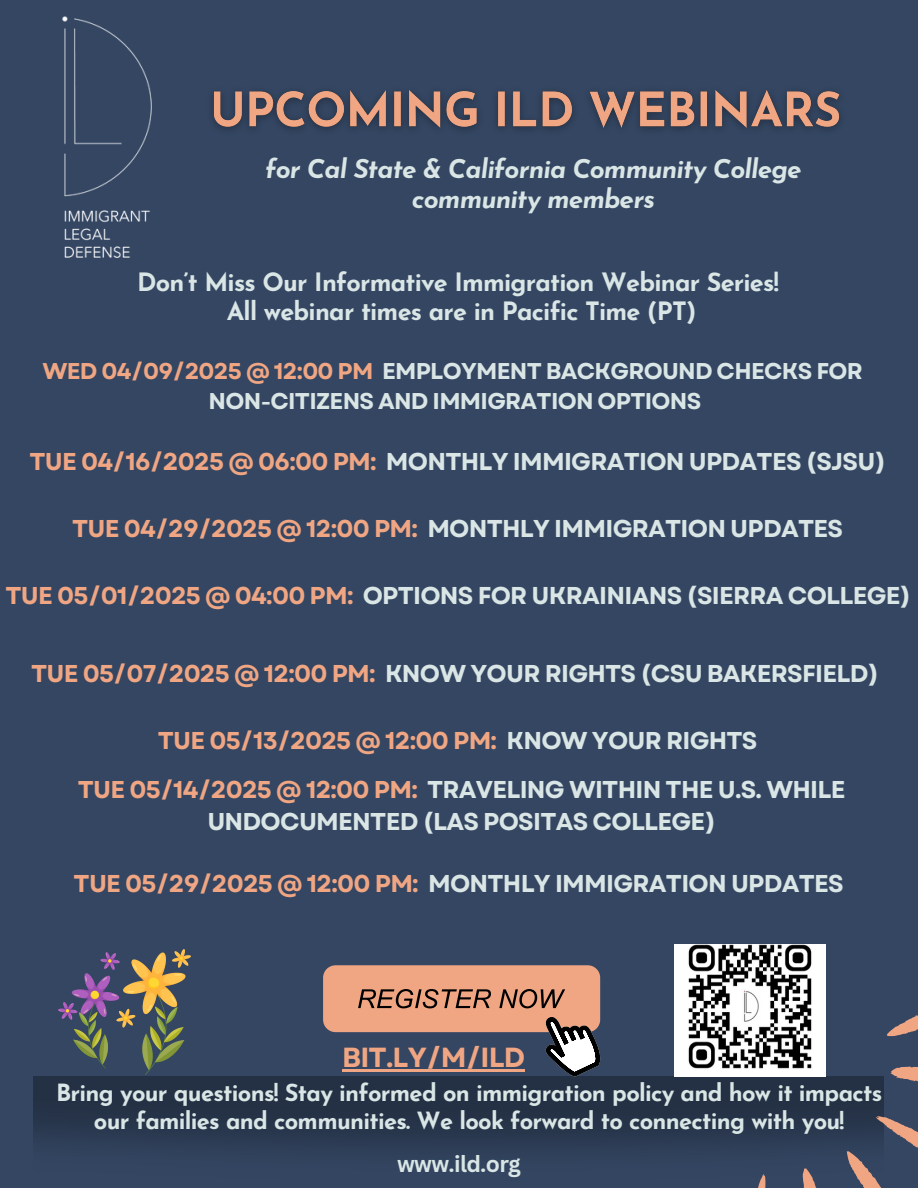
<style>
.page{position:relative;width:918px;height:1188px;background:#344662}
.page>*{position:absolute;margin:0;border:0;box-sizing:border-box;transform-origin:0 0}
.t1{font:700 27.6px "Garet";letter-spacing:-.03em;color:#f0a683}
.t2{font:italic 700 26.1px/30.3px "Josefin Sans";letter-spacing:-.03em;color:#d9e6e5;text-align:center}
.t3{font:700 25.2px/29.2px "Josefin Sans";letter-spacing:-.03em;color:#d9e6e5;text-align:center}
.t4{font:700 24.3px "Garet";letter-spacing:-.03em;color:#d9e6e5}
.t5{font:700 24.3px "Garet";letter-spacing:-.03em;color:#f0a683}
.t6{font:700 23.7px/28.2px "Josefin Sans";letter-spacing:-.03em;color:#d9e6e5;text-align:center}
.t7{font:700 22.8px/30.3px "Garet";letter-spacing:-.03em;color:#d9e6e5;text-align:center}
.t8{font:700 22.65px "Canva Sans";letter-spacing:-.03em;color:#d9e6e5}
.s1{color:#f0a683}
.s2{color:#d9e6e5}
</style>
<div class="page">
<svg style="left:718px;top:1015px;width:200px;height:173px"></svg>
<img style="left:62px;top:16px;width:90px;height:242px">
<img style="left:674px;top:945px;width:152px;height:131px">
<hr style="left:342px;top:1069px;width:182px;height:2px;background:#f0a683">
<img style="left:58px;top:949px;width:133px;height:125px">
<div style="left:323px;top:965px;width:277px;height:67px;background:#f0a683;border-radius:12px"></div>
<svg style="left:545px;top:1017px;width:55px;height:59px"></svg>
<svg style="left:358px;top:989px;width:133px;height:19px"></svg>
<svg style="left:499px;top:989px;width:66px;height:19px"></svg>
<img style="left:212px;top:90px;width:628px;height:40px">
<h4 class="t2" style="left:265px;top:156px;width:538px">for Cal State &amp; California Community College community members</h4>
<h4 class="t3" style="left:137px;top:270px;width:643px">Don’t Miss Our Informative Immigration Webinar Series!<br>All webinar times are in Pacific Time (PT)</h4>
<h4 class="t7" style="left:42px;top:356px;width:822px"><span class="s1">WED 04/09/2025 @ 12:00 PM</span> EMPLOYMENT BACKGROUND CHECKS FOR<br>NON-CITIZENS AND IMMIGRATION OPTIONS</h4>
<p class="t4" style="left:29px;top:444px;width:858px"><span class="s1">TUE 04/16/2025 @ 06:00 PM:</span> MONTHLY IMMIGRATION UPDATES (SJSU)</p>
<h4 class="t4" style="left:72px;top:511px;width:772px"><span class="s1">TUE 04/29/2025 @ 12:00 PM:</span> MONTHLY IMMIGRATION UPDATES</h4>
<p class="t4" style="left:5px;top:578px;width:907px"><span class="s1">TUE 05/01/2025 @ 04:00 PM:</span> OPTIONS FOR UKRAINIANS (SIERRA COLLEGE)</p>
<h2 class="t4" style="left:31px;top:656px;width:849px"><span class="s1">TUE 05/07/2025 @ 12:00 PM:</span> KNOW YOUR RIGHTS (CSU BAKERSFIELD)</h2>
<h4 class="t5" style="left:158px;top:723px;width:601px">TUE 05/13/2025 @ 12:00 PM: <span class="s2">KNOW YOUR RIGHTS</span></h4>
<p class="t4" style="left:78px;top:772px;width:769px"><span class="s1">TUE 05/14/2025 @ 12:00 PM:</span> TRAVELING WITHIN THE U.S. WHILE</p>
<p class="t4" style="left:207px;top:804px;width:510px">UNDOCUMENTED (LAS POSITAS COLLEGE)</p>
<h4 class="t4" style="left:74px;top:866px;width:772px"><span class="s1">TUE 05/29/2025 @ 12:00 PM:</span> MONTHLY IMMIGRATION UPDATES</h4>
<p class="t1" style="left:342px;top:1037px;width:185px">BIT.LY/M/ILD</p>
<h3 class="t6" style="left:56px;top:1081px;width:828px">Bring your questions! Stay informed on immigration policy and how it impacts our families and communities. We look forward to connecting with you!</h3>
<h3 class="t8" style="left:397px;top:1148px;width:125px">www.ild.org</h3>
</div>
